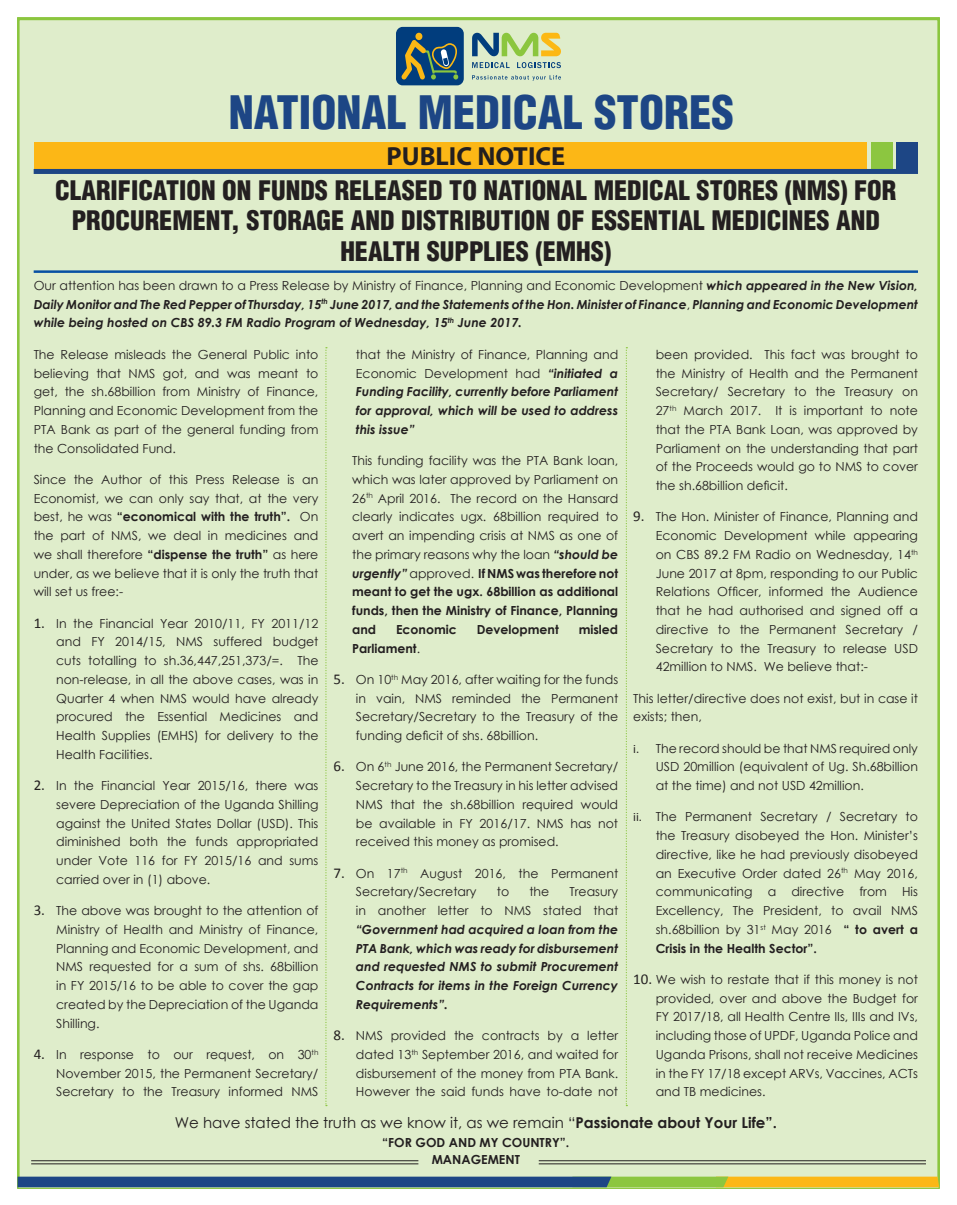
<style>
.page{position:relative;width:957px;height:1205px;background:#fff}
.page>*{position:absolute;margin:0;border:0;box-sizing:border-box;transform-origin:0 0}
.t1{font:900 condensed 45px "Helvetica";color:#1d4685}
.t2{font:900 condensed 26.25px/30.1px "Helvetica";color:#231f20;text-align:center}
.t3{font:700 26.25px "Myriad Pro";color:#231f20}
.t4{font:15px "Century Gothic";color:#231f20}
.t5{font:12.5px/18.8px "Century Gothic";color:#231f20;text-align:justify}
.t6{font:italic 700 12.5px/18.8px "Century Gothic";color:#231f20;text-align:justify}
.t7{font:700 12.5px/17.5px "Century Gothic";color:#231f20;text-align:center}
.s1{font-weight:400;font-style:normal}
.s2{font-weight:700}
.s3{font-family:"Calibri";font-size:15px}
.s4{font-family:"Calibri"}
.s5{font-weight:700;font-style:italic}
.s6{font-weight:400}
</style>
<div class="page">
<div style="left:17px;top:18px;width:923px;height:1169px;background:#dfedcb;border:2px solid #8bc63e"></div>
<hr style="left:34px;top:270px;width:884px;height:3px;background:#0850a3">
<svg style="left:325px;top:347px;width:2px;height:759px"></svg>
<svg style="left:626px;top:347px;width:1px;height:759px"></svg>
<svg style="left:472px;top:75px;width:89px;height:6px"></svg>
<svg style="left:472px;top:33px;width:89px;height:23px"></svg>
<svg style="left:472px;top:62px;width:37px;height:6px"></svg>
<svg style="left:517px;top:62px;width:44px;height:6px"></svg>
<div style="left:396px;top:27px;width:68px;height:58px;background:#013d7d;border-radius:7px"></div>
<svg style="left:401px;top:33px;width:57px;height:47px"></svg>
<div style="left:34px;top:142px;width:832px;height:29px;background:#fcb716"></div>
<div style="left:871px;top:142px;width:21px;height:30px;background:#8cc640"></div>
<div style="left:896px;top:142px;width:22px;height:30px;background:#1d4685"></div>
<div style="left:34px;top:169px;width:884px;height:5px;background:#1d4685"></div>
<svg style="left:18px;top:1176px;width:921px;height:11px;background:#657768"></svg>
<hr style="left:31px;top:1160px;width:387px;height:1px;background:#231f20">
<hr style="left:539px;top:1160px;width:387px;height:1px;background:#231f20">
<hr style="left:31px;top:1163px;width:387px;height:1px;background:#231f20">
<hr style="left:539px;top:1163px;width:387px;height:1px;background:#231f20">
<h1 class="t1" style="left:229px;top:84px;width:507px">NATIONAL MEDICAL STORES</h1>
<h2 class="t3" style="left:386px;top:139px;width:180px">PUBLIC NOTICE</h2>
<h2 class="t2" style="left:55px;top:175px;width:843px">CLARIFICATION ON FUNDS RELEASED TO NATIONAL MEDICAL STORES (NMS) FOR<br>PROCUREMENT, STORAGE AND DISTRIBUTION OF ESSENTIAL MEDICINES AND<br>HEALTH SUPPLIES (EMHS)</h2>
<p class="t6" style="left:34px;top:275px;width:886px"><span class="s1">Our attention has been drawn to a Press Release by Ministry of Finance, Planning and Economic Development</span> which appeared in the New Vision, Daily Monitor and The Red Pepper of Thursday, 15<sup>th</sup> June 2017, and the Statements of the Hon. Minister of Finance<span class="s1">,</span> Planning and Economic Development while being hosted on CBS 89.3 FM Radio Program of Wednesday, 15<sup>th</sup> June 2017.</p>
<p class="t5" style="left:34px;top:345px;width:286px">The Release misleads the General Public into believing that NMS got, and was meant to get, the sh.68billion from Ministry of Finance, Planning and Economic Development from the PTA Bank as part of the general funding from the Consolidated Fund.</p>
<p class="t5" style="left:34px;top:470px;width:286px">Since the Author of this Press Release is an Economist, we can only say that, at the very best, he was <span class="s2">“economical with the truth”.</span> On the part of NMS, we deal in medicines and we shall therefore <span class="s2">“dispense the truth”</span> as here under, as we believe that it is only the truth that will set us free:-</p>
<p class="t5" style="left:56px;top:613px;width:264px;text-indent:-22px"><span class="s3">1.</span> In the Financial Year 2010/11, FY 2011/12 and FY 2014/15, NMS suffered budget cuts totalling to sh.36,447,251,373/=. The non-release, in all the above cases, was in Quarter 4 when NMS would have already procured the Essential Medicines and Health Supplies (EMHS) for delivery to the Health Facilities.</p>
<p class="t5" style="left:56px;top:776px;width:264px;text-indent:-22px"><span class="s3">2.</span> In the Financial Year 2015/16, there was severe Depreciation of the Uganda Shilling against the United States Dollar (USD). This diminished both the funds appropriated under Vote 116 for FY 2015/16 and sums carried over in (1) above.</p>
<p class="t5" style="left:56px;top:901px;width:264px;text-indent:-22px"><span class="s3">3.</span> The above was brought to the attention of Ministry of Health and Ministry of Finance, Planning and Economic Development, and NMS requested for a sum of shs. 68billion in FY 2015/16 to be able to cover the gap created by the Depreciation of the Uganda Shilling.</p>
<p class="t5" style="left:56px;top:1045px;width:264px;text-indent:-22px"><span class="s3">4.</span> In response to our request, on 30<sup>th </sup>November 2015, the Permanent Secretary/ Secretary to the Treasury informed NMS</p>
<p class="t5" style="left:656px;top:345px;width:264px">been provided. This fact was brought to the Ministry of Health and the Permanent Secretary/ Secretary to the Treasury on 27<sup>th</sup> March 2017. It is important to note that the PTA Bank Loan, was approved by Parliament on the understanding that part of the Proceeds would go to NMS to cover the sh.68billion deficit.</p>
<p class="t5" style="left:656px;top:507px;width:264px;text-indent:-22px"><span class="s3">9.</span> The Hon. Minister of Finance, Planning and Economic Development while appearing on CBS 89.2 FM Radio on Wednesday, 14<sup>th </sup>June 2017 at 8pm, responding to our Public Relations Officer, informed the Audience that he had authorised and signed off a directive to the Permanent Secretary / Secretary to the Treasury to release USD 42million to NMS. We believe that:-</p>
<p class="t5" style="left:633px;top:688px;width:286px">This letter/directive does not exist, but in case it exists; then,</p>
<p class="t5" style="left:656px;top:738px;width:264px;text-indent:-22px"><span class="s4">i.</span> The record should be that NMS required only USD 20million (equivalent of Ug. Sh.68billion at the time) and not USD 42million.</p>
<p class="t5" style="left:656px;top:807px;width:264px;text-indent:-22px"><span class="s4">ii.</span> The Permanent Secretary / Secretary to the Treasury disobeyed the Hon. Minister’s directive, like he had previously disobeyed an Executive Order dated 26<sup>th</sup> May 2016, communicating a directive from His Excellency, The President, to avail NMS sh.68billion by 31<sup>st</sup> May 2016 <span class="s2">“ to avert a Crisis in the Health Sector”.</span></p>
<p class="t5" style="left:656px;top:970px;width:264px;text-indent:-22px"><span class="s3">10.</span> We wish to restate that if this money is not provided, over and above the Budget for FY 2017/18, all Health Centre IIs, IIIs and IVs, including those of UPDF, Uganda Police and Uganda Prisons, shall not receive Medicines in the FY 17/18 except ARVs, Vaccines, ACTs and TB medicines.</p>
<p class="t4" style="left:175px;top:1112px;width:603px">We have stated the truth as we know it, as we remain “<span class="s2">Passionate about Your Life”.</span></p>
<p class="t7" style="left:382px;top:1133px;width:188px">“FOR GOD AND MY COUNTRY”.<br>MANAGEMENT</p>
<p class="t6" style="left:356px;top:344px;width:264px"><span class="s1">that the Ministry of Finance, Planning and Economic Development had</span> “initiated a Funding Facility, currently before Parliament for approval, which will be used to address this issue”</p>
<p class="t5" style="left:352px;top:451px;width:267px">This funding facility was the PTA Bank loan, which was later approved by Parliament on 26<sup>th</sup> April 2016. The record on the Hansard clearly indicates ugx. 68billion required to avert an impending crisis at NMS as one of the primary reasons why the loan <span class="s5">“should be urgently”</span> approved. <span class="s2">If NMS was therefore not meant to get the ugx. 68billion as additional funds, then the Ministry of Finance, Planning and</span></p>
<p class="t7" style="left:396px;top:620px;width:62px">Economic</p>
<p class="t7" style="left:477px;top:620px;width:83px">Development</p>
<p class="t7" style="left:579px;top:620px;width:41px">misled</p>
<p class="t7" style="left:352px;top:639px;width:69px">Parliament<span class="s6">.</span></p>
<p class="t5" style="left:356px;top:670px;width:264px;text-indent:-22px"><span class="s3">5.</span> On 10<sup>th</sup> May 2016, after waiting for the funds in vain, NMS reminded the Permanent Secretary/Secretary to the Treasury of the funding deficit of shs. 68billion.</p>
<p class="t5" style="left:356px;top:757px;width:264px;text-indent:-22px"><span class="s3">6.</span> On 6<sup>th</sup> June 2016, the Permanent Secretary/ Secretary to the Treasury in his letter advised NMS that the sh.68billion required would be available in FY 2016/17. NMS has not received this money as promised.</p>
<p class="t5" style="left:356px;top:863px;width:264px;text-indent:-23px"><span class="s3">7.</span> On 17<sup>th</sup> August 2016, the Permanent<br>Secretary/Secretary</p>
<p class="t5" style="left:497px;top:882px;width:14px">to</p>
<p class="t5" style="left:529px;top:882px;width:21px">the</p>
<p class="t5" style="left:356px;top:882px;width:264px;text-align:right">Treasury<br>in another letter to NMS stated that</p>
<p class="t6" style="left:356px;top:919px;width:264px">“Government had acquired a loan from the PTA Bank, which was ready for disbursement and requested NMS to submit Procurement Contracts for items in the Foreign Currency Requirements”.</p>
<p class="t5" style="left:356px;top:1026px;width:264px;text-indent:-22px"><span class="s3">8.</span> NMS provided the contracts by a letter dated 13<sup>th</sup> September 2016, and waited for disbursement of the money from PTA Bank.<br>However the said funds have to-date not</p>
</div>
